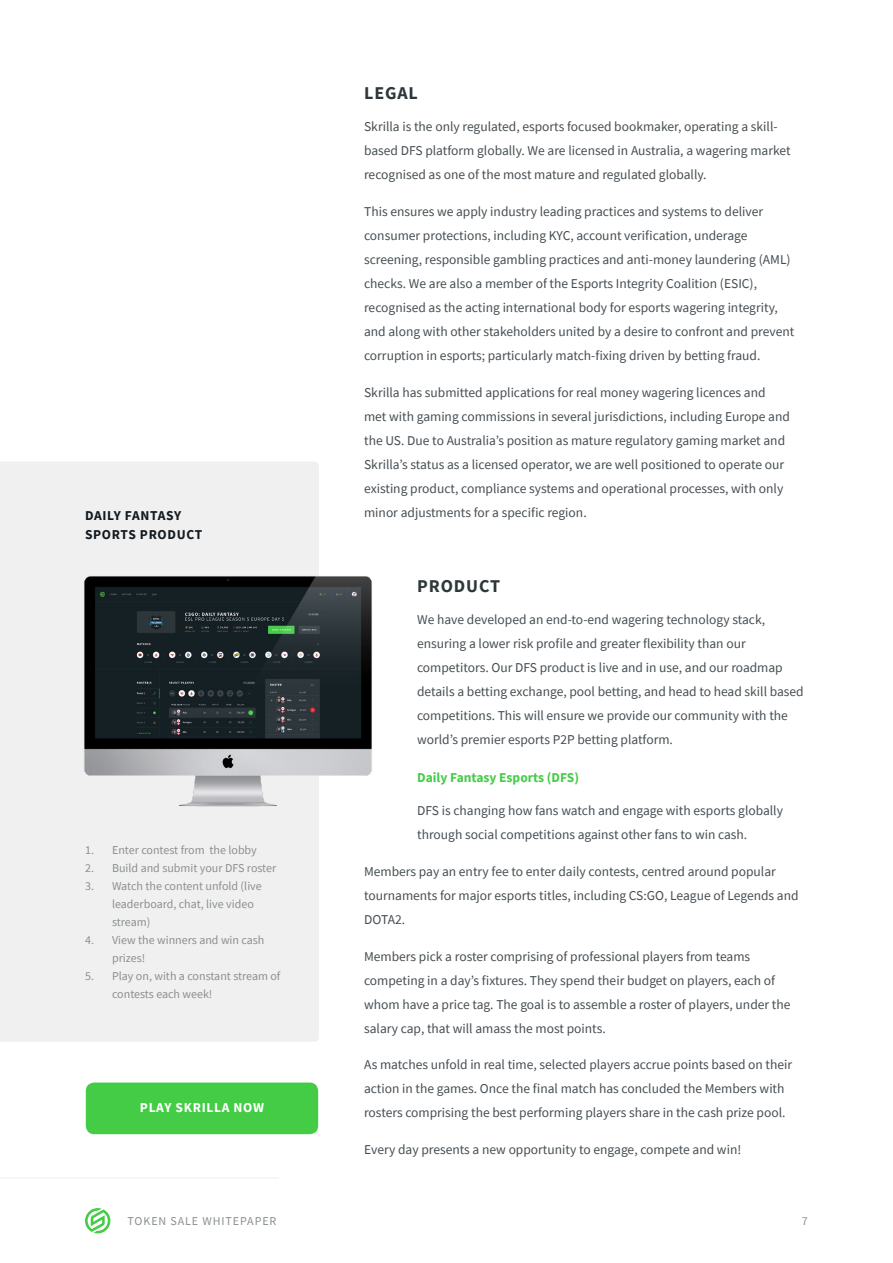
<style>
.page{position:relative;width:893px;height:1263px;background:#fff}
.page>*{position:absolute;margin:0;border:0;box-sizing:border-box;transform-origin:0 0}
.t1{font:700 18px "Source Sans Pro";letter-spacing:.05em;color:#2e383b}
.t2{font:13.5px/24px "Source Sans Pro";color:#454d52}
.t3{font:700 13.5px "Source Sans Pro";letter-spacing:.05em;color:#121a1f}
.t4{font:700 13.5px "Source Sans Pro";color:#45cc47}
.t5{font:700 13.5px "Source Sans Pro";letter-spacing:.05em;color:#fff}
.t6{font:12px/18px "Source Sans Pro";color:#8a8f91}
.t7{font:12px "Source Sans Pro";letter-spacing:.075em;color:#8a8f91}
</style>
<div class="page">
<hr style="left:0;top:1177px;width:279px;height:1px;background:#f0f0f1">
<svg style="left:85px;top:1208px;width:25px;height:25px"></svg>
<div style="left:0;top:462px;width:319px;height:580px;background:#f0f0f1"></div>
<img style="left:22px;top:566px;width:350px;height:259px">
<div style="left:86px;top:1082px;width:232px;height:52px;background:#45cc47;border-radius:9px"></div>
<p class="t3" style="left:85px;top:506px;width:8px">DAIL</p>
<p class="t3" style="left:114px;top:506px;width:21px">Y FANTAS</p>
<p class="t3" style="left:174px;top:506px;width:9px">Y</p>
<p class="t3" style="left:85px;top:526px;width:18px">SPORTS</p>
<p class="t3" style="left:140px;top:526px;width:62px">PRODUCT</p>
<p class="t6" style="left:85px;top:840px;width:173px">1. Enter contest from the lobby</p>
<p class="t6" style="left:85px;top:858px;width:193px">2. Build and submit your DFS roster</p>
<p class="t6" style="left:112px;top:876px;width:151px;text-indent:-27px">3. Watch the content unfold (live leaderboard, chat, live video stream)</p>
<p class="t6" style="left:112px;top:930px;width:154px;text-indent:-27px">4. View the winners and win cash prizes!</p>
<p class="t6" style="left:112px;top:966px;width:170px;text-indent:-27px">5. Play on, with a constant stream of contests each week!</p>
<p class="t5" style="left:140px;top:1098px;width:126px">PLAY SKRILLA NOW</p>
<h1 class="t1" style="left:364px;top:80px;width:45px">LEGAL</h1>
<p class="t2" style="left:364px;top:114px;width:428px">Skrilla is the only regulated, esports focused bookmaker, operating a skill&shy;based DFS platform globally. We are licensed in Australia, a wagering market recognised as one of the most mature and regulated globally.</p>
<p class="t2" style="left:364px;top:199px;width:432px">This ensures we apply industry leading practices and systems to deliver consumer protections, including KYC, account verification, underage screening, responsible gambling practices and anti-money laundering (AML) checks. We are also a member of the Esports Integrity Coalition (ESIC), recognised as the acting international body for esports wagering integrity, and along with other stakeholders united by a desire to confront and prevent corruption in esports; particularly match-fixing driven by betting fraud.</p>
<p class="t2" style="left:364px;top:380px;width:427px">Skrilla has submitted applications for real money wagering licences and met with gaming commissions in several jurisdictions, including Europe and the US. Due to Australia’s position as mature regulatory gaming market and Skrilla’s status as a licensed operator, we are well positioned to operate our existing product, compliance systems and operational processes, with only minor adjustments for a specific region.</p>
<h1 class="t1" style="left:417px;top:573px;width:82px">PRODUCT</h1>
<p class="t2" style="left:417px;top:608px;width:388px">We have developed an end-to-end wagering technology stack, ensuring a lower risk profile and greater flexibility than our competitors. Our DFS product is live and in use, and our roadmap details a betting exchange, pool betting, and head to head skill based competitions. This will ensure we provide our community with the world’s premier esports P2P betting platform.</p>
<p class="t4" style="left:417px;top:769px;width:163px">DAILY FANTASY ESPORTS (DFS)</p>
<p class="t2" style="left:417px;top:798px;width:367px">DFS is changing how fans watch and engage with esports globally through social competitions against other fans to win cash.</p>
<p class="t2" style="left:364px;top:859px;width:436px">Members pay an entry fee to enter daily contests, centred around popular tournaments for major esports titles, including CS:GO, League of Legends and<br>DOTA2.</p>
<p class="t2" style="left:364px;top:944px;width:428px">Members pick a roster comprising of professional players from teams competing in a day’s fixtures. They spend their budget on players, each of whom have a price tag. The goal is to assemble a roster of players, under the salary cap, that will amass the most points.</p>
<p class="t2" style="left:364px;top:1053px;width:430px">As matches unfold in real time, selected players accrue points based on their action in the games. Once the final match has concluded the Members with rosters comprising the best performing players share in the cash prize pool.</p>
<p class="t2" style="left:364px;top:1137px;width:379px">Every day presents a new opportunity to engage, compete and win!</p>
<p class="t7" style="left:128px;top:1213px;width:150px">token sale whitepaper</p>
<p class="t6" style="left:802px;top:1212px;width:7px">7</p>
</div>
